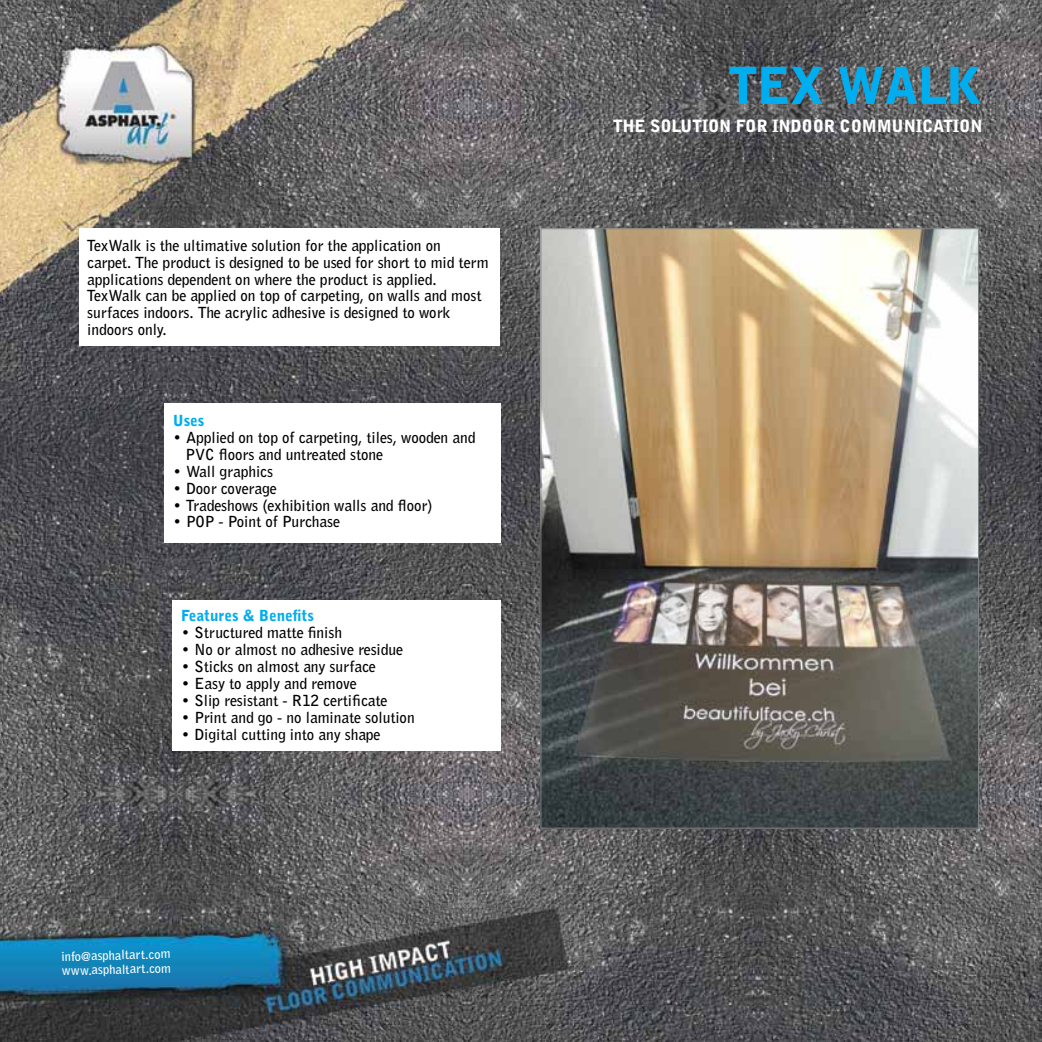
<style>
.page{position:relative;width:1042px;height:1042px;background:#fff}
.page>*{position:absolute;margin:0;border:0;box-sizing:border-box;transform-origin:0 0}
.t1{font:900 50.75px "Bell Gothic BT";letter-spacing:-.01em;color:#00aeef}
.t2{font:900 16.97px "Bell Gothic BT";letter-spacing:-.01em;color:#fff}
.t3{font:700 15.22px/17px "Bell Gothic BT";color:#000}
.t4{font:900 15.22px "Bell Gothic BT";color:#00aeef}
.t5{font:700 12.6px/14.2px "Bell Gothic";color:#fff}
</style>
<div class="page">
<img style="left:0;top:0;width:1042px;height:1042px">
<img style="left:542px;top:230px;width:435px;height:596px">
<div style="left:79px;top:228px;width:421px;height:118px;background:#fff"></div>
<div style="left:173px;top:600px;width:328px;height:151px;background:#fff"></div>
<div style="left:164px;top:403px;width:337px;height:140px;background:#fff"></div>
<p class="t3" style="left:87px;top:236px;width:403px">TexWalk is the ultimative solution for the application on carpet. The product is designed to be used for short to mid term applications dependent on where the product is applied.<br>TexWalk can be applied on top of carpeting, on walls and most surfaces indoors. The acrylic adhesive is designed to work indoors only.</p>
<p class="t4" style="left:173px;top:411px;width:33px">U SES</p>
<p class="t3" style="left:185px;top:428px;width:291px;text-indent:-13px">• Applied on top of carpeting, tiles, wooden and<br>PVC floors and untreated stone</p>
<p class="t3" style="left:173px;top:462px;width:102px">• Wall graphics</p>
<p class="t3" style="left:173px;top:479px;width:105px">• Door coverage</p>
<p class="t3" style="left:173px;top:496px;width:261px">• Tradeshows (exhibition walls and floor)</p>
<p class="t3" style="left:173px;top:513px;width:168px">• POP - Point of Purchase</p>
<p class="t4" style="left:181px;top:606px;width:134px">FEATURES &amp; BENEFITS</p>
<p class="t3" style="left:181px;top:624px;width:162px">• Structured matte finish</p>
<p class="t3" style="left:181px;top:641px;width:223px">• No or almost no adhesive residue</p>
<p class="t3" style="left:181px;top:658px;width:196px">• Sticks on almost any surface</p>
<p class="t3" style="left:181px;top:675px;width:177px">• Easy to apply and remove</p>
<p class="t3" style="left:181px;top:692px;width:208px">• Slip resistant - R12 certificate</p>
<p class="t3" style="left:181px;top:708px;width:235px">• Print and go - no laminate solution</p>
<p class="t3" style="left:181px;top:725px;width:201px">• Digital cutting into any shape</p>
<p class="t5" style="left:61px;top:950px;width:111px;rotate:-2deg">info@asphaltart.com www.asphaltart.com</p>
<h1 class="t1" style="left:728px;top:54px;width:255px">TEX WALK</h1>
<p class="t2" style="left:613px;top:115px;width:371px">THE SOLUTION FOR INDOOR COMMUNICATION</p>
</div>
